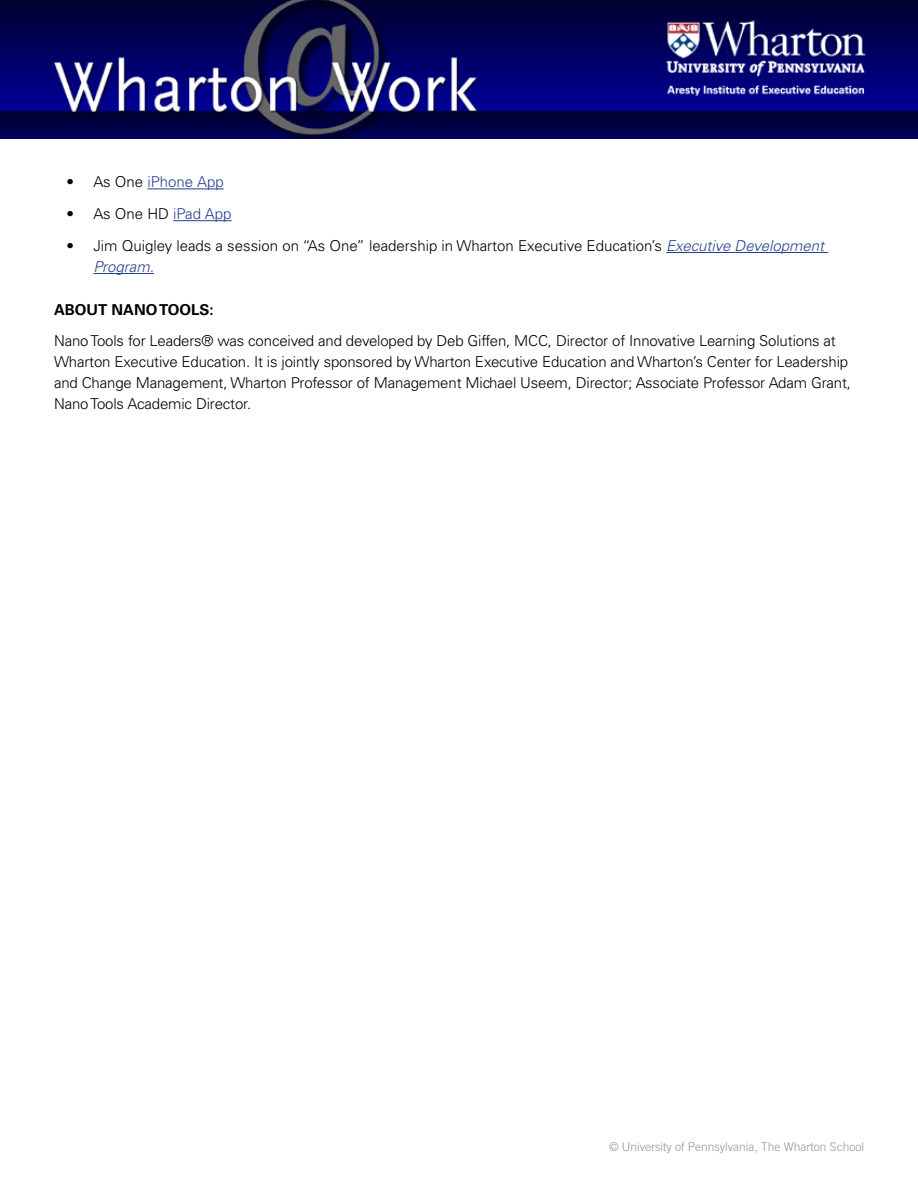
<style>
.page{position:relative;width:918px;height:1188px;background:#fff}
.page>*{position:absolute;margin:0;border:0;box-sizing:border-box;transform-origin:0 0}
.t1{font:300 15px/21px "Univers";letter-spacing:-.01em;color:#000}
.t2{font:300 15px "Univers";color:#25408f}
.t3{font:700 15px "Univers";color:#000}
.t4{font:300 12px "Trade Gothic";color:#939598}
.s1{color:#000}
.s2{color:#25408f}
.s3{font-style:italic;color:#25408f}
</style>
<div class="page">
<img style="left:0;top:0;width:918px;height:138px">
<hr style="left:147px;top:189px;width:77px;height:1px;background:#25408f">
<hr style="left:173px;top:220px;width:59px;height:1px;background:#25408f">
<hr style="left:666px;top:252px;width:162px;height:1px;background:#25408f">
<hr style="left:93px;top:273px;width:61px;height:1px;background:#25408f">
<p class="t2" style="left:66px;top:173px;width:159px"><span class="s1">• As One</span> iPhone App</p>
<p class="t1" style="left:66px;top:203px;width:167px">• As One HD <span class="s2">iPad App</span></p>
<p class="t1" style="left:93px;top:235px;width:732px;text-indent:-27px">• Jim Quigley leads a session on “As One” leadership in Wharton Executive Education’s <span class="s3">Executive Development<br>Program.</span></p>
<p class="t3" style="left:54px;top:301px;width:161px">ABOUT NANO TOOLS:</p>
<p class="t1" style="left:54px;top:331px;width:799px">Nano Tools for Leaders® was conceived and developed by Deb Giffen, MCC, Director of Innovative Learning Solutions at Wharton Executive Education. It is jointly sponsored by Wharton Executive Education and Wharton’s Center for Leadership and Change Management, Wharton Professor of Management Michael Useem, Director; Associate Professor Adam Grant, Nano Tools Academic Director.</p>
<p class="t4" style="left:609px;top:1140px;width:256px">© University of Pennsylvania, The Wharton School</p>
</div>
